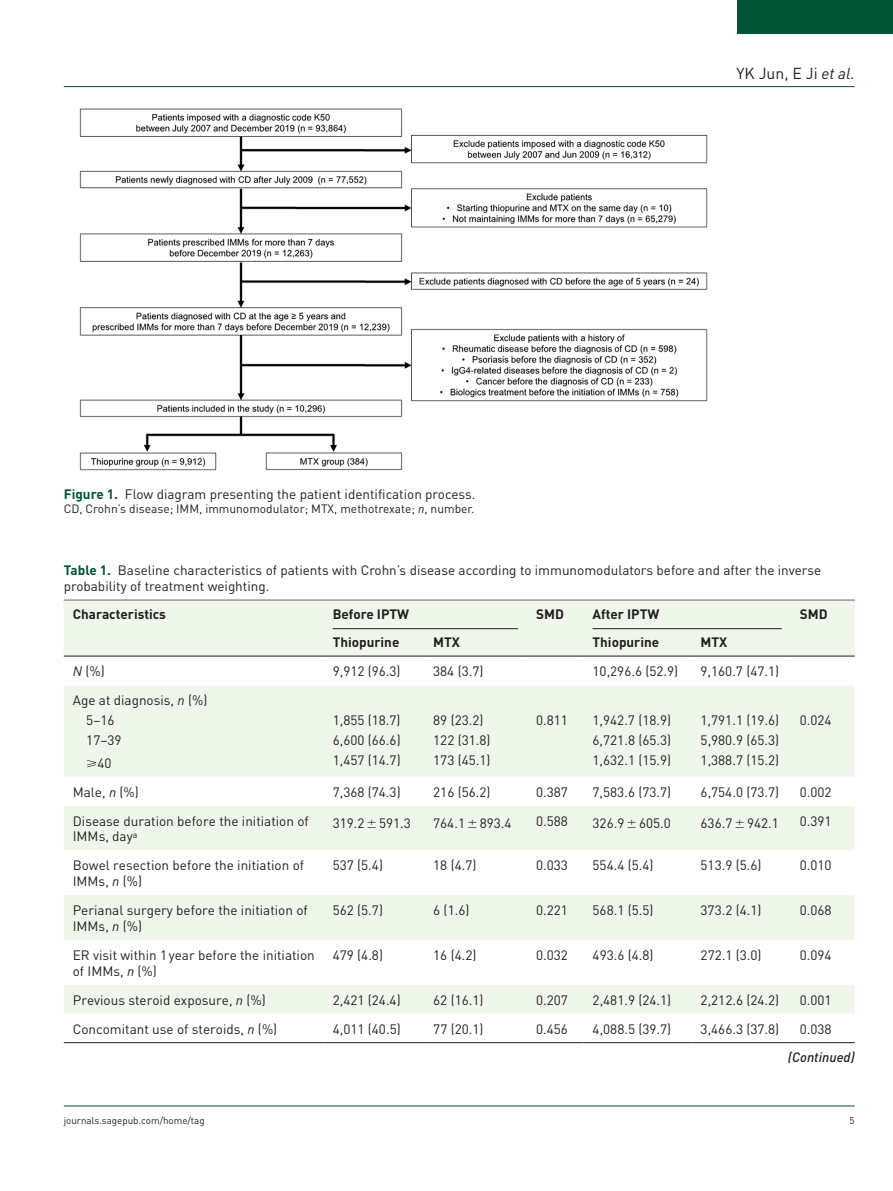
<style>
.page{position:relative;width:893px;height:1191px;background:#fff}
.page>*{position:absolute;margin:0;border:0;box-sizing:border-box;transform-origin:0 0}
.t1{font:15.75px "DIN";color:#231f20}
.t2{font:13.5px/15.8px "DIN";color:#231f20}
.t3{font:700 13.5px "DIN";color:#231f20}
.t4{font:italic 500 13.5px "DIN";color:#231f20}
.t5{font:12px "DIN";color:#231f20}
.t6{font:9.75px "DIN";color:#231f20}
.s1{font-weight:700;color:#015436}
.s2{font-style:italic}
</style>
<div class="page">
<hr style="left:64px;top:86px;width:791px;height:1px;background:#015436">
<hr style="left:64px;top:1105px;width:791px;height:1px;background:#015436">
<div style="left:738px;top:0;width:155px;height:34px;background:#015436"></div>
<img style="left:79px;top:108px;width:629px;height:363px">
<div style="left:64px;top:600px;width:791px;height:176px;background:#eff7ea"></div>
<svg style="left:64px;top:656px;width:791px;height:29px"></svg>
<svg style="left:64px;top:776px;width:791px;height:237px"></svg>
<hr style="left:64px;top:655px;width:260px;height:1px;background:#231f20">
<hr style="left:527px;top:655px;width:57px;height:1px;background:#231f20">
<hr style="left:791px;top:655px;width:64px;height:1px;background:#231f20">
<hr style="left:324px;top:655px;width:100px;height:1px;background:#231f20">
<hr style="left:424px;top:655px;width:103px;height:1px;background:#231f20">
<hr style="left:584px;top:655px;width:108px;height:1px;background:#231f20">
<hr style="left:692px;top:655px;width:99px;height:1px;background:#231f20">
<hr style="left:64px;top:1042px;width:260px;height:1px;background:#231f20">
<hr style="left:324px;top:1042px;width:100px;height:1px;background:#231f20">
<hr style="left:424px;top:1042px;width:103px;height:1px;background:#231f20">
<hr style="left:527px;top:1042px;width:57px;height:1px;background:#231f20">
<hr style="left:584px;top:1042px;width:108px;height:1px;background:#231f20">
<hr style="left:692px;top:1042px;width:99px;height:1px;background:#231f20">
<hr style="left:791px;top:1042px;width:64px;height:1px;background:#231f20">
<hr style="left:333px;top:628px;width:185px;height:1px;background:#231f20">
<hr style="left:593px;top:628px;width:189px;height:1px;background:#231f20">
<svg style="left:368px;top:819px;width:8px;height:8px"></svg>
<svg style="left:468px;top:819px;width:8px;height:8px"></svg>
<svg style="left:628px;top:819px;width:8px;height:8px"></svg>
<svg style="left:736px;top:819px;width:8px;height:8px"></svg>
<p class="t2" style="left:64px;top:486px;width:413px"><span class="s1">Figure 1.</span> Flow diagram presenting the patient identification process.</p>
<p class="t5" style="left:64px;top:501px;width:412px">CD, Crohn’s disease; IMM, immunomodulator; MTX, methotrexate; <span class="s2">n</span>, number.</p>
<p class="t1" style="left:736px;top:63px;width:120px">YK Jun, E Ji <span class="s2">et al.</span></p>
<p class="t2" style="left:64px;top:562px;width:759px"><span class="s1">Table 1.</span> Baseline characteristics of patients with Crohn’s disease according to immunomodulators before and after the inverse probability of treatment weighting.</p>
<p class="t3" style="left:73px;top:605px;width:95px">Characteristics</p>
<p class="t3" style="left:333px;top:605px;width:78px">Before IPTW</p>
<p class="t3" style="left:536px;top:605px;width:29px">SMD</p>
<p class="t3" style="left:593px;top:605px;width:68px">After IPTW</p>
<p class="t3" style="left:800px;top:605px;width:29px">SMD</p>
<p class="t3" style="left:333px;top:633px;width:68px">Thiopurine</p>
<p class="t3" style="left:433px;top:633px;width:28px">MTX</p>
<p class="t3" style="left:593px;top:633px;width:68px">Thiopurine</p>
<p class="t3" style="left:701px;top:633px;width:28px">MTX</p>
<p class="t2" style="left:73px;top:663px;width:34px"><span class="s2">N</span> (%)</p>
<p class="t2" style="left:333px;top:663px;width:69px">9,912 (96.3)</p>
<p class="t2" style="left:433px;top:663px;width:52px">384 (3.7)</p>
<p class="t2" style="left:593px;top:663px;width:87px">10,296.6 (52.9)</p>
<p class="t2" style="left:701px;top:663px;width:80px">9,160.7 (47.1)</p>
<p class="t2" style="left:86px;top:690px;width:123px;line-height:20px;text-indent:-14px">Age at diagnosis, <span class="s2">n</span> (%)<br>5–16</p>
<p class="t2" style="left:333px;top:712px;width:69px">1,855 (18.7)</p>
<p class="t2" style="left:433px;top:712px;width:52px">89 (23.2)</p>
<p class="t2" style="left:536px;top:712px;width:33px">0.811</p>
<p class="t2" style="left:593px;top:712px;width:80px">1,942.7 (18.9)</p>
<p class="t2" style="left:701px;top:712px;width:80px">1,791.1 (19.6)</p>
<p class="t2" style="left:800px;top:712px;width:33px">0.024</p>
<p class="t2" style="left:86px;top:732px;width:37px">17–39</p>
<p class="t2" style="left:333px;top:732px;width:69px">6,600 (66.6)</p>
<p class="t2" style="left:433px;top:732px;width:59px">122 (31.8)</p>
<p class="t2" style="left:593px;top:732px;width:80px">6,721.8 (65.3)</p>
<p class="t2" style="left:701px;top:732px;width:80px">5,980.9 (65.3)</p>
<p class="t2" style="left:86px;top:754px;width:27px">⩾40</p>
<p class="t2" style="left:333px;top:752px;width:69px">1,457 (14.7)</p>
<p class="t2" style="left:433px;top:752px;width:59px">173 (45.1)</p>
<p class="t2" style="left:593px;top:752px;width:80px">1,632.1 (15.9)</p>
<p class="t2" style="left:701px;top:752px;width:80px">1,388.7 (15.2)</p>
<p class="t2" style="left:73px;top:783px;width:68px">Male, <span class="s2">n</span> (%)</p>
<p class="t2" style="left:333px;top:783px;width:69px">7,368 (74.3)</p>
<p class="t2" style="left:433px;top:783px;width:59px">216 (56.2)</p>
<p class="t2" style="left:536px;top:783px;width:33px">0.387</p>
<p class="t2" style="left:593px;top:783px;width:80px">7,583.6 (73.7)</p>
<p class="t2" style="left:701px;top:783px;width:80px">6,754.0 (73.7)</p>
<p class="t2" style="left:800px;top:783px;width:33px">0.002</p>
<p class="t2" style="left:73px;top:812px;width:237px">Disease duration before the initiation of<br>IMMs, day<sup>a</sup></p>
<p class="t2" style="left:333px;top:815px;width:80px">319.2 591.3</p>
<p class="t2" style="left:433px;top:815px;width:80px">764.1 893.4</p>
<p class="t2" style="left:536px;top:812px;width:33px">0.588</p>
<p class="t2" style="left:593px;top:815px;width:80px">326.9 605.0</p>
<p class="t2" style="left:701px;top:815px;width:80px">636.7 942.1</p>
<p class="t2" style="left:800px;top:812px;width:33px">0.391</p>
<p class="t2" style="left:73px;top:857px;width:233px">Bowel resection before the initiation of<br>IMMs, <span class="s2">n</span> (%)</p>
<p class="t2" style="left:333px;top:857px;width:52px">537 (5.4)</p>
<p class="t2" style="left:433px;top:857px;width:45px">18 (4.7)</p>
<p class="t2" style="left:536px;top:857px;width:33px">0.033</p>
<p class="t2" style="left:593px;top:857px;width:62px">554.4 (5.4)</p>
<p class="t2" style="left:701px;top:857px;width:62px">513.9 (5.6)</p>
<p class="t2" style="left:800px;top:857px;width:33px">0.010</p>
<p class="t2" style="left:73px;top:902px;width:236px">Perianal surgery before the initiation of<br>IMMs, <span class="s2">n</span> (%)</p>
<p class="t2" style="left:333px;top:902px;width:52px">562 (5.7)</p>
<p class="t2" style="left:433px;top:902px;width:38px">6 (1.6)</p>
<p class="t2" style="left:536px;top:902px;width:33px">0.221</p>
<p class="t2" style="left:593px;top:902px;width:62px">568.1 (5.5)</p>
<p class="t2" style="left:701px;top:902px;width:62px">373.2 (4.1)</p>
<p class="t2" style="left:800px;top:902px;width:33px">0.068</p>
<p class="t2" style="left:73px;top:947px;width:243px">ER visit within 1year before the initiation of IMMs, <span class="s2">n</span> (%)</p>
<p class="t2" style="left:333px;top:947px;width:52px">479 (4.8)</p>
<p class="t2" style="left:433px;top:947px;width:45px">16 (4.2)</p>
<p class="t2" style="left:536px;top:947px;width:33px">0.032</p>
<p class="t2" style="left:593px;top:947px;width:62px">493.6 (4.8)</p>
<p class="t2" style="left:701px;top:947px;width:62px">272.1 (3.0)</p>
<p class="t2" style="left:800px;top:947px;width:33px">0.094</p>
<p class="t2" style="left:73px;top:991px;width:194px">Previous steroid exposure, <span class="s2">n</span> (%)</p>
<p class="t2" style="left:333px;top:991px;width:69px">2,421 (24.4)</p>
<p class="t2" style="left:433px;top:991px;width:52px">62 (16.1)</p>
<p class="t2" style="left:536px;top:991px;width:33px">0.207</p>
<p class="t2" style="left:593px;top:991px;width:80px">2,481.9 (24.1)</p>
<p class="t2" style="left:701px;top:991px;width:80px">2,212.6 (24.2)</p>
<p class="t2" style="left:800px;top:991px;width:33px">0.001</p>
<p class="t2" style="left:73px;top:1020px;width:206px">Concomitant use of steroids, <span class="s2">n</span> (%)</p>
<p class="t2" style="left:333px;top:1020px;width:69px">4,011 (40.5)</p>
<p class="t2" style="left:433px;top:1020px;width:52px">77 (20.1)</p>
<p class="t2" style="left:536px;top:1020px;width:33px">0.456</p>
<p class="t2" style="left:593px;top:1020px;width:80px">4,088.5 (39.7)</p>
<p class="t2" style="left:701px;top:1020px;width:80px">3,466.3 (37.8)</p>
<p class="t2" style="left:800px;top:1020px;width:33px">0.038</p>
<p class="t4" style="left:788px;top:1048px;width:68px">(Continued)</p>
<p class="t6" style="left:64px;top:1114px;width:142px">journals.sagepub.com/home/tag</p>
<p class="t6" style="left:850px;top:1114px;width:7px">5</p>
</div>
